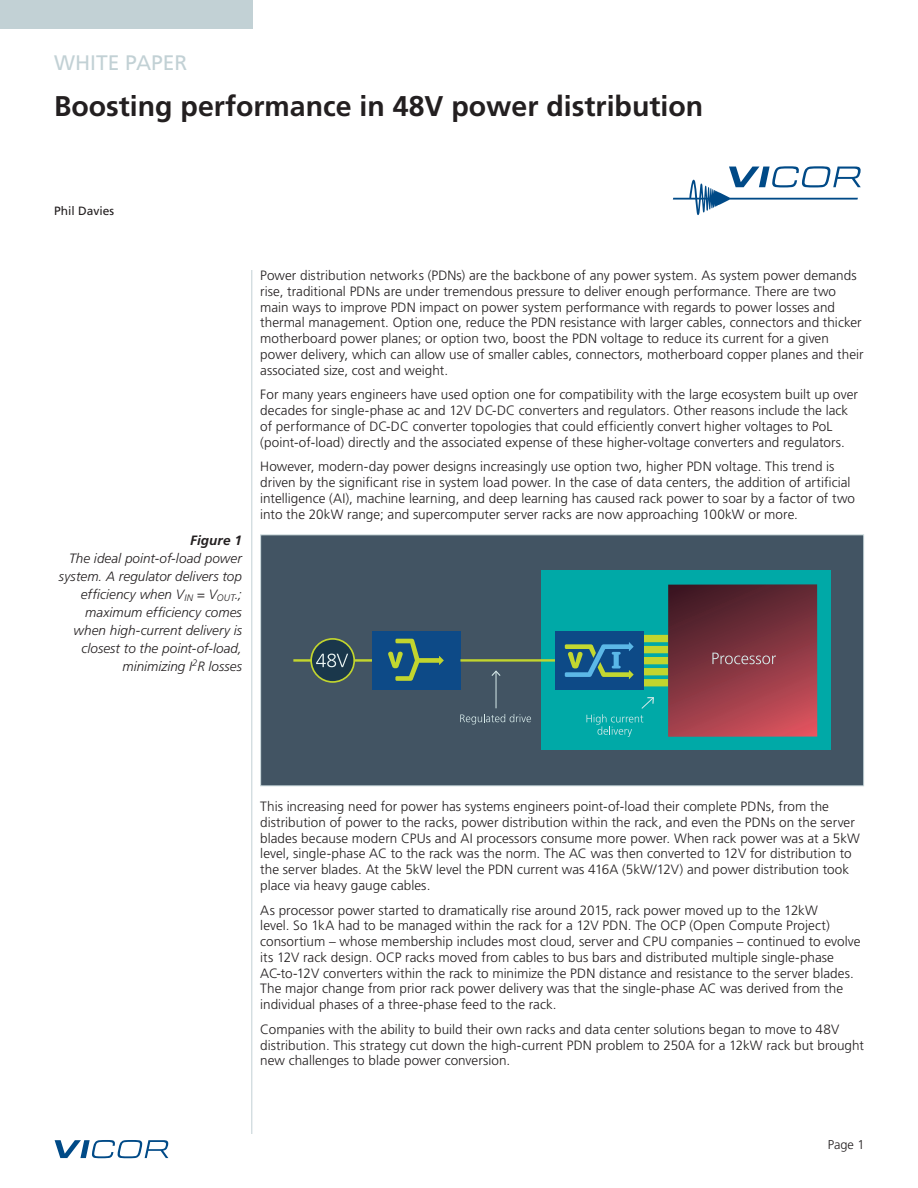
<style>
.page{position:relative;width:918px;height:1188px;background:#fff}
.page>*{position:absolute;margin:0;border:0;box-sizing:border-box;transform-origin:0 0}
.t1{font:700 28.5px "Frutiger LT Pro";color:#231f20}
.t2{font:21px "Frutiger LT Pro";color:#c2d1d5}
.Paragraph{font:300 13.5px/15.8px "Frutiger LT Pro";letter-spacing:.005em;color:#231f20}
.Figures__UG_AN{font:italic 300 13.5px/18px "Frutiger LT Pro";letter-spacing:.005em;color:#231f20;text-align:right}
.t3{font:300 12.75px "Frutiger LT Pro";color:#231f20}
.Note{font:12px "Frutiger LT Pro";color:#231f20}
.s1{font-weight:700}
</style>
<div class="page">
<svg style="left:55px;top:1140px;width:113px;height:18px"></svg>
<svg style="left:673px;top:166px;width:188px;height:49px"></svg>
<hr style="left:251px;top:270px;width:1px;height:864px;background:#c2d1d5">
<div style="left:0;top:0;width:252px;height:28px;background:#c2d1d5"></div>
<div style="left:261px;top:535px;width:603px;height:251px;background:#425463"></div>
<div style="left:542px;top:571px;width:289px;height:179px;background:#00a9a7"></div>
<div style="left:372px;top:631px;width:88px;height:59px;background:#0d4a87"></div>
<hr style="left:460px;top:659px;width:95px;height:3px;background:#c2d52e">
<hr style="left:293px;top:659px;width:79px;height:3px;background:#c2d52e">
<hr style="left:496px;top:672px;width:1px;height:36px;background:#d6e9e9">
<svg style="left:492px;top:670px;width:9px;height:6px"></svg>
<svg style="left:460px;top:714px;width:71px;height:11px"></svg>
<div style="left:311px;top:639px;width:43px;height:43px;background:#1a374b;border-radius:50%"></div>
<div style="left:310px;top:638px;width:45px;height:45px;border:2px solid #c2d52e;border-radius:50%"></div>
<svg style="left:316px;top:654px;width:32px;height:13px"></svg>
<svg style="left:388px;top:639px;width:56px;height:42px"></svg>
<div style="left:643px;top:657px;width:25px;height:7px;background:#c2d52e"></div>
<div style="left:643px;top:646px;width:25px;height:7px;background:#c2d52e"></div>
<div style="left:643px;top:635px;width:25px;height:7px;background:#c2d52e"></div>
<div style="left:643px;top:679px;width:25px;height:7px;background:#c2d52e"></div>
<div style="left:643px;top:668px;width:25px;height:7px;background:#c2d52e"></div>
<div style="left:555px;top:631px;width:88px;height:59px;background:#0d4a87"></div>
<svg style="left:586px;top:697px;width:68px;height:40px"></svg>
<svg style="left:565px;top:642px;width:69px;height:37px"></svg>
<svg style="left:668px;top:584px;width:149px;height:153px;background:#843641"></svg>
<svg style="left:712px;top:653px;width:64px;height:11px"></svg>
<div style="left:260px;top:535px;width:604px;height:251px;border:1px solid #c2d1d5"></div>
<p class="t2" style="left:54px;top:50px;width:135px">WHITE PAPER</p>
<p class="t1" style="left:54px;top:89px;width:651px">Boosting performance in 48V power distribution</p>
<p class="Note" style="left:54px;top:204px;width:62px">Phil Davies</p>
<p class="Figures__UG_AN" style="left:59px;top:531px;width:184px"><span class="s1">Figure 1<br></span>The ideal point-of-load power system. A regulator delivers top efficiency when V<sub>IN</sub> = V<sub>OUT</sub>.; maximum efficiency comes when high-current delivery is closest to the point-of-load, minimizing I<sup>2</sup>R losses</p>
<p class="Paragraph" style="left:260px;top:268px;width:605px">Power distribution networks (PDNs) are the backbone of any power system. As system power demands rise, traditional PDNs are under tremendous pressure to deliver enough performance. There are two main ways to improve PDN impact on power system performance with regards to power losses and thermal management. Option one, reduce the PDN resistance with larger cables, connectors and thicker motherboard power planes; or option two, boost the PDN voltage to reduce its current for a given power delivery, which can allow use of smaller cables, connectors, motherboard copper planes and their associated size, cost and weight.</p>
<p class="Paragraph" style="left:260px;top:387px;width:599px">For many years engineers have used option one for compatibility with the large ecosystem built up over decades for single-phase ac and 12V DC-DC converters and regulators. Other reasons include the lack of performance of DC-DC converter topologies that could efficiently convert higher voltages to PoL (point‑of-load) directly and the associated expense of these higher-voltage converters and regulators.</p>
<p class="Paragraph" style="left:260px;top:459px;width:596px">However, modern-day power designs increasingly use option two, higher PDN voltage. This trend is driven by the significant rise in system load power. In the case of data centers, the addition of artificial intelligence (AI), machine learning, and deep learning has caused rack power to soar by a factor of two into the 20kW range; and supercomputer server racks are now approaching 100kW or more.</p>
<p class="Paragraph" style="left:260px;top:799px;width:601px">This increasing need for power has systems engineers point‑of-load their complete PDNs, from the distribution of power to the racks, power distribution within the rack, and even the PDNs on the server blades because modern CPUs and AI processors consume more power. When rack power was at a 5kW level, single-phase AC to the rack was the norm. The AC was then converted to 12V for distribution to the server blades. At the 5kW level the PDN current was 416A (5kW/12V) and power distribution took place via heavy gauge cables.</p>
<p class="Paragraph" style="left:260px;top:902px;width:602px">As processor power started to dramatically rise around 2015, rack power moved up to the 12kW<br>level. So 1kA had to be managed within the rack for a 12V PDN. The OCP (Open Compute Project) consortium – whose membership includes most cloud, server and CPU companies – continued to evolve its 12V rack design. OCP racks moved from cables to bus bars and distributed multiple single-phase AC-to-12V converters within the rack to minimize the PDN distance and resistance to the server blades.<br>The major change from prior rack power delivery was that the single-phase AC was derived from the individual phases of a three-phase feed to the rack.</p>
<p class="Paragraph" style="left:260px;top:1021px;width:605px">Companies with the ability to build their own racks and data center solutions began to move to 48V distribution. This strategy cut down the high-current PDN problem to 250A for a 12kW rack but brought new challenges to blade power conversion.</p>
<p class="t3" style="left:828px;top:1137px;width:38px">Page 1</p>
</div>
